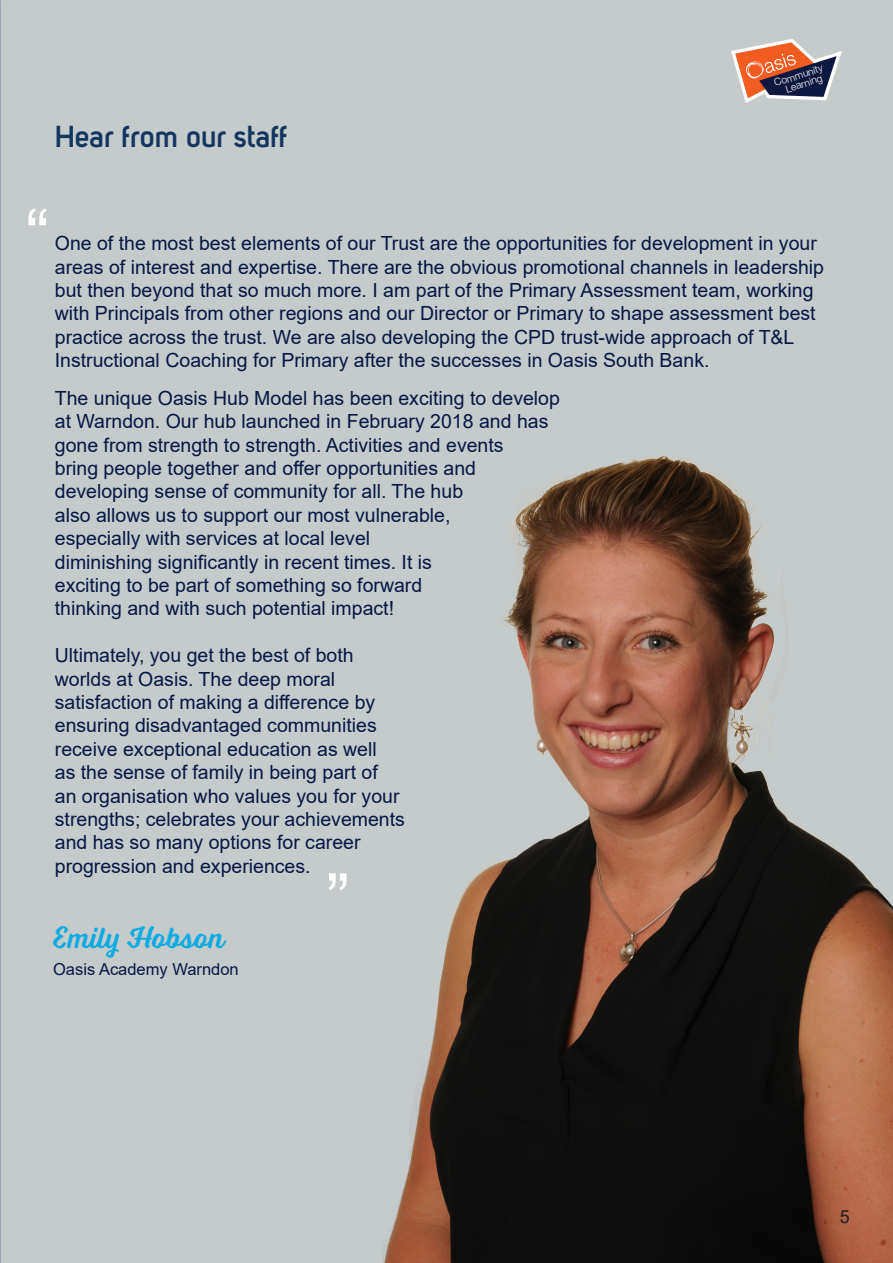
<style>
.page{position:relative;width:893px;height:1263px;background:#c5cacb}
.page>*{position:absolute;margin:0;border:0;box-sizing:border-box;transform-origin:0 0}
.t1{font:72px "Arial";color:#fff}
.t2{font:31.5px "Voltage";color:#0cabe1}
.Header_White{font:700 30px "Uni Sans Semi";color:#14365e}
.body{font:19.5px/23.4px "Arial";color:#061843}
.t3{font:18px "Arial";color:#231f20}
.body-2{font:16.5px "Arial";color:#061843}
.t4{font:300 10.2px/9.3px "Helvetica Neue";color:#fff;text-align:center}
</style>
<div class="page">
<img style="left:383px;top:456px;width:510px;height:807px">
<svg style="left:731px;top:39px;width:111px;height:64px"></svg>
<p class="Header_White" style="left:55px;top:118px;width:234px">Hear from our staff</p>
<p class="t4" style="left:773px;top:78px;width:52px;rotate:-18deg">Community<br>Learning</p>
<p class="t1" style="left:26px;top:186px;width:25px">“</p>
<p class="body" style="left:55px;top:232px;width:771px">One of the most best elements of our Trust are the opportunities for development in your areas of interest and expertise. There are the obvious promotional channels in leadership but then beyond that so much more. I am part of the Primary Assessment team, working with Principals from other regions and our Director or Primary to shape assessment best practice across the trust. We are also developing the CPD trust-wide approach of T&amp;L Instructional Coaching for Primary after the successes in Oasis South Bank.</p>
<p class="body" style="left:55px;top:386px;width:507px">The unique Oasis Hub Model has been exciting to develop at Warndon. Our hub launched in February 2018 and has gone from strength to strength. Activities and events<br>bring people together and offer opportunities and developing sense of community for all. The hub<br>also allows us to support our most vulnerable,<br>especially with services at local level<br>diminishing significantly in recent times. It is<br>exciting to be part of something so forward<br>thinking and with such potential impact!</p>
<p class="body" style="left:55px;top:644px;width:352px">Ultimately, you get the best of both worlds at Oasis. The deep moral satisfaction of making a difference by ensuring disadvantaged communities receive exceptional education as well<br>as the sense of family in being part of<br>an organisation who values you for your strengths; celebrates your achievements and has so many options for career progression and experiences.</p>
<p class="t1" style="left:350px;top:913px;width:25px;rotate:-180deg">“</p>
<p class="t2" style="left:53px;top:918px;width:173px">Emily Hobson</p>
<p class="body-2" style="left:53px;top:958px;width:187px">Oasis Academy Warndon</p>
<p class="t3" style="left:840px;top:1204px;width:12px">5</p>
</div>
